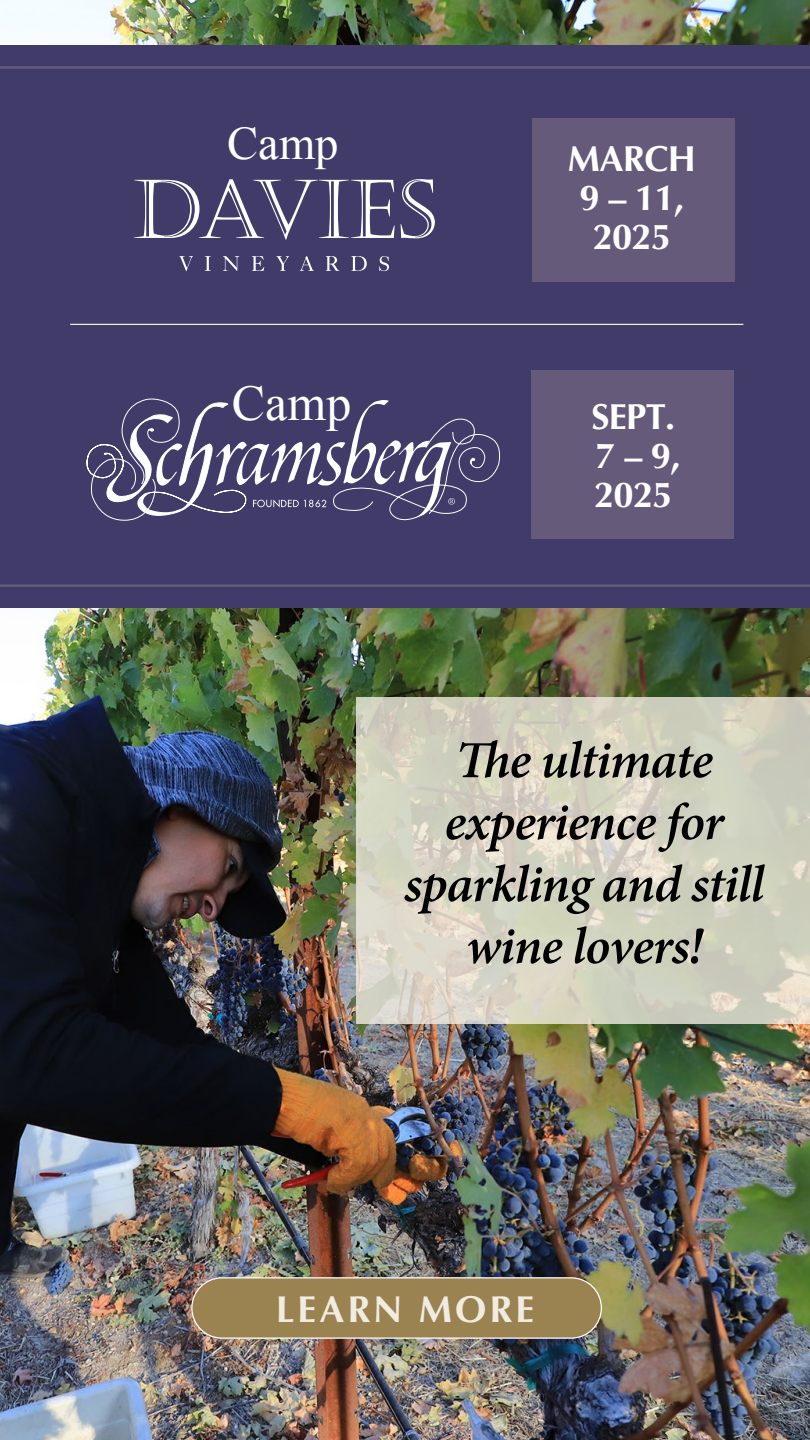
<style>
.page{position:relative;width:810px;height:1440px;background:#fff}
.page>*{position:absolute;margin:0;border:0;box-sizing:border-box;transform-origin:0 0}
.t1{font:italic 600 52.25px/62px "Minion Pro";letter-spacing:-.02em;color:#000;text-align:center}
.t2{font:50px "Times New Roman";color:#fff}
.t3{font:46.62px "Times New Roman";color:#fff}
.t4{font:700 37.5px "Optima";letter-spacing:.08em;color:#f1ece2}
.t5{font:700 36.25px/38.8px "Optima";letter-spacing:-.02em;color:#fff;text-align:center}
</style>
<div class="page">
<img style="left:0;top:0;width:810px;height:45px">
<img style="left:0;top:608px;width:810px;height:832px">
<div style="left:192px;top:1278px;width:409px;height:60px;background:#9b8251;border-radius:30px"></div>
<div style="left:191px;top:1277px;width:411px;height:62px;border:1px solid #fff;border-radius:30px"></div>
<div style="left:0;top:45px;width:810px;height:563px;background:#403b69"></div>
<hr style="left:0;top:66px;width:810px;height:3px;background:#655a79">
<svg style="left:134px;top:179px;width:261px;height:61px"></svg>
<svg style="left:401px;top:179px;width:34px;height:59px"></svg>
<svg style="left:179px;top:256px;width:14px;height:15px"></svg>
<svg style="left:205px;top:256px;width:6px;height:15px"></svg>
<svg style="left:223px;top:256px;width:16px;height:15px"></svg>
<svg style="left:252px;top:256px;width:12px;height:15px"></svg>
<svg style="left:276px;top:256px;width:13px;height:15px"></svg>
<svg style="left:300px;top:256px;width:14px;height:15px"></svg>
<svg style="left:326px;top:256px;width:13px;height:15px"></svg>
<svg style="left:351px;top:256px;width:16px;height:15px"></svg>
<svg style="left:379px;top:256px;width:10px;height:15px"></svg>
<svg style="left:87px;top:399px;width:413px;height:122px"></svg>
<div style="left:532px;top:118px;width:203px;height:163px;background:#655a79"></div>
<hr style="left:70px;top:324px;width:673px;height:1px;background:#f1ece2">
<svg style="left:356px;top:698px;width:454px;height:326px;background:#d4d2c1"></svg>
<hr style="left:0;top:584px;width:810px;height:3px;background:#655a79">
<div style="left:531px;top:370px;width:202px;height:169px;background:#655a79"></div>
<p class="t3" style="left:227px;top:112px;width:113px">Camp</p>
<p class="t2" style="left:232px;top:369px;width:121px">Camp</p>
<p class="t5" style="left:568px;top:140px;width:130px">MARCH<br>9 – 11,<br>2025</p>
<p class="t5" style="left:592px;top:398px;width:91px;text-align:left">SEPT.<br>7 – 9,<br>2025</p>
<p class="t1" style="left:404px;top:729px;width:362px">The ultimate experience for sparkling and still wine lovers!</p>
<p class="t4" style="left:276px;top:1287px;width:260px">LEARN MORE</p>
</div>
